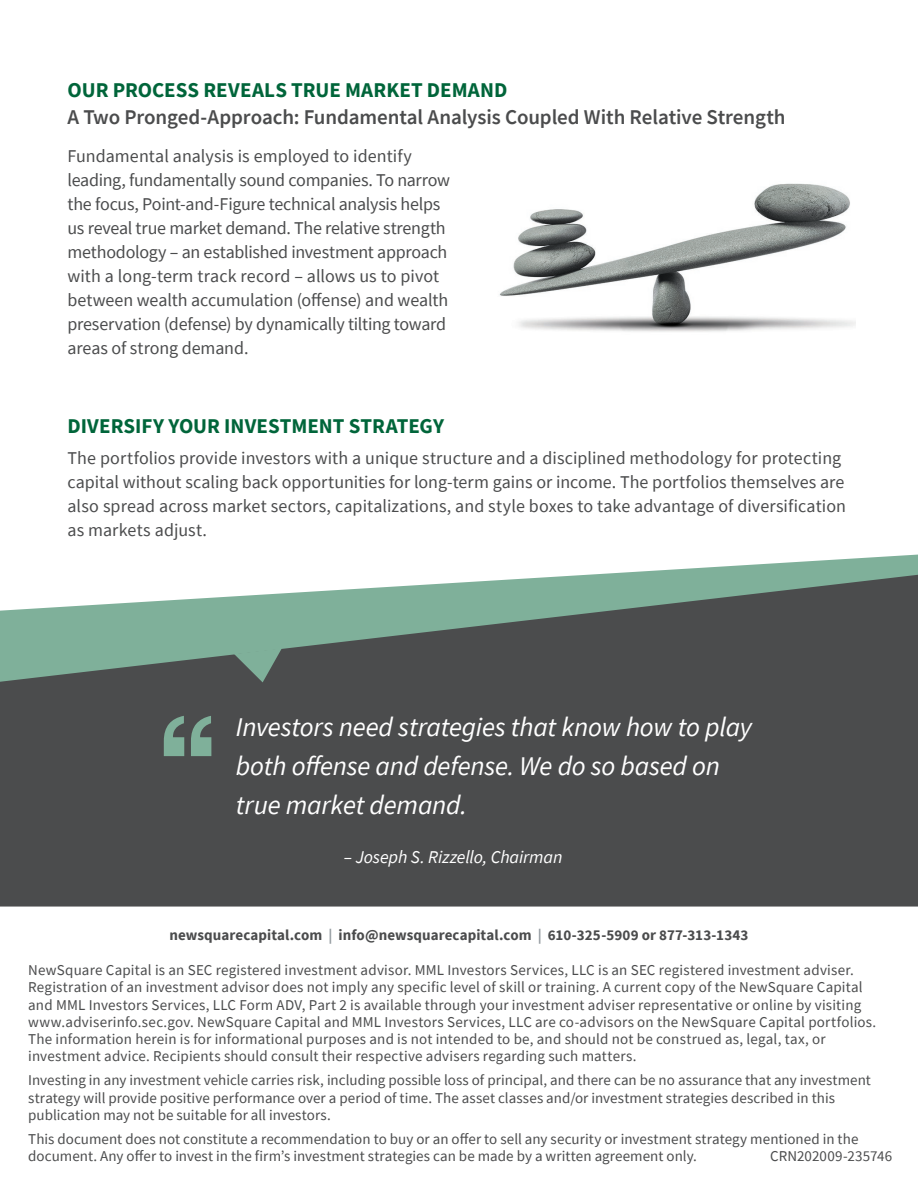
<style>
.page{position:relative;width:918px;height:1188px;background:#fff}
.page>*{position:absolute;margin:0;border:0;box-sizing:border-box;transform-origin:0 0}
.t1{font:italic 27px/39px "Source Sans Pro";letter-spacing:-.01em;color:#fff}
.t2{font:600 21px "Source Sans Pro";letter-spacing:-.005em;color:#4b4c4d}
.t3{font:700 21px "Source Sans Pro";color:#00653a}
.t4{font:18px/24px "Source Sans Pro";color:#4b4c4d}
.t5{font:italic 18px "Source Sans Pro";letter-spacing:-.005em;color:#fff}
.t6{font:15px/17.2px "Source Sans Pro";letter-spacing:.01em;color:#4b4c4d}
.t7{font:700 15px "Source Sans Pro";letter-spacing:.005em;color:#4b4c4d}
.s1{color:#959ca1}
</style>
<div class="page">
<img style="left:499px;top:183px;width:356px;height:149px">
<div style="left:0;top:682px;width:918px;height:225px;background:#4b4c4d"></div>
<svg style="left:0;top:555px;width:918px;height:127px"></svg>
<svg style="left:234px;top:648px;width:48px;height:34px;background:#678377"></svg>
<svg style="left:164px;top:716px;width:20px;height:40px"></svg>
<svg style="left:191px;top:716px;width:20px;height:40px"></svg>
<h2 class="t3" style="left:68px;top:76px;width:441px">OUR PROCESS REVEALS TRUE MARKET DEMAND</h2>
<h2 class="t2" style="left:68px;top:104px;width:720px">A Two Pronged-Approach: Fundamental Analysis Coupled With Relative Strength</h2>
<p class="t4" style="left:68px;top:144px;width:384px">Fundamental analysis is employed to identify leading, fundamentally sound companies. To narrow the focus, Point-and-Figure technical analysis helps us reveal true market demand. The relative strength methodology – an established investment approach with a long-term track record – allows us to pivot between wealth accumulation (offense) and wealth preservation (defense) by dynamically tilting toward areas of strong demand.</p>
<h2 class="t3" style="left:68px;top:412px;width:378px">DIVERSIFY YOUR INVESTMENT STRATEGY</h2>
<p class="t4" style="left:68px;top:446px;width:780px">The portfolios provide investors with a unique structure and a disciplined methodology for protecting capital without scaling back opportunities for long-term gains or income. The portfolios themselves are also spread across market sectors, capitalizations, and style boxes to take advantage of diversification as markets adjust.</p>
<h1 class="t1" style="left:236px;top:707px;width:518px">Investors need strategies that know how to play both offense and defense. We do so based on true market demand.</h1>
<p class="t5" style="left:344px;top:845px;width:220px">– Joseph S. Rizzello, Chairman</p>
<p class="t7" style="left:169px;top:925px;width:581px">newsquarecapital.com <span class="s1">|</span> info@newsquarecapital.com <span class="s1">|</span> 610-325-5909 or 877-313-1343</p>
<p class="t6" style="left:28px;top:961px;width:850px">NewSquare Capital is an SEC registered investment advisor. MML Investors Services, LLC is an SEC registered investment adviser.<br>Registration of an investment advisor does not imply any specific level of skill or training. A current copy of the NewSquare Capital and MML Investors Services, LLC Form ADV, Part 2 is available through your investment adviser representative or online by visiting www.adviserinfo.sec.gov. NewSquare Capital and MML Investors Services, LLC are co-advisors on the NewSquare Capital portfolios.<br>The information herein is for informational purposes and is not intended to be, and should not be construed as, legal, tax, or investment advice. Recipients should consult their respective advisers regarding such matters.</p>
<p class="t6" style="left:28px;top:1072px;width:844px">Investing in any investment vehicle carries risk, including possible loss of principal, and there can be no assurance that any investment strategy will provide positive performance over a period of time. The asset classes and/or investment strategies described in this publication may not be suitable for all investors.</p>
<p class="t6" style="left:28px;top:1130px;width:832px">This document does not constitute a recommendation to buy or an offer to sell any security or investment strategy mentioned in the document. Any offer to invest in the firm’s investment strategies can be made by a written agreement only.</p>
<p class="t6" style="left:770px;top:1147px;width:123px">CRN202009-235746</p>
</div>
